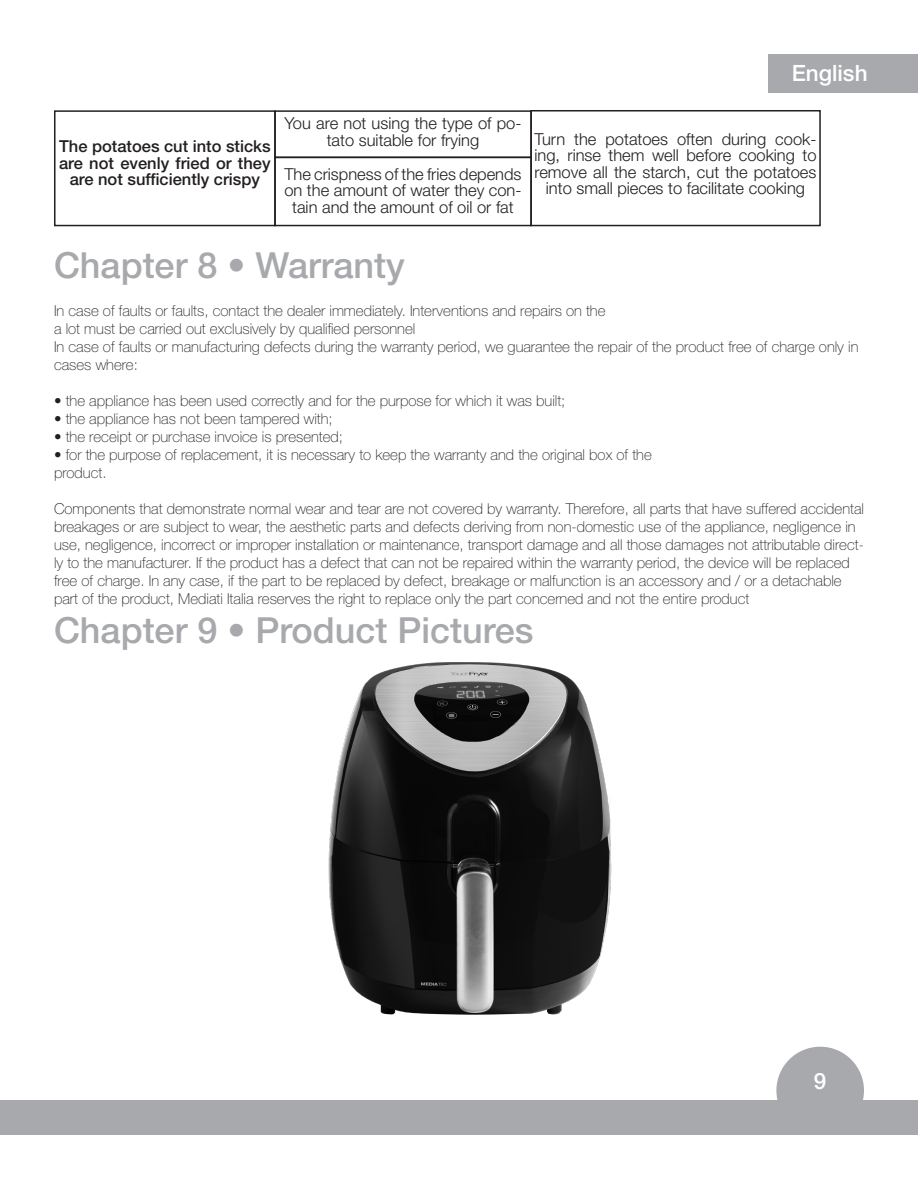
<style>
.page{position:relative;width:918px;height:1188px;background:#fff}
.page>*{position:absolute;margin:0;border:0;box-sizing:border-box;transform-origin:0 0}
.Paragraph_Style_1{font:500 36px "Helvetica Neue LT Std";color:#a8a9ad}
.t1{font:500 22.5px "Helvetica Neue LT Std";color:#fff}
.Paragraph_Style_4{font:300 16.5px/16.5px "Helvetica Neue LT Std";color:#231f20;text-align:center}
.Paragraph_Style_4-2{font:500 16.5px/16.5px "Helvetica Neue LT Std";color:#231f20;text-align:center}
.Paragraph_Style_4-3{font:100 15px/18px "Helvetica Neue LT Std";color:#231f20}
</style>
<div class="page">
<div style="left:0;top:1100px;width:918px;height:34px;background:#a8a9ad"></div>
<div style="left:768px;top:54px;width:150px;height:38px;background:#a8a9ad"></div>
<div style="left:776px;top:1047px;width:88px;height:87px;background:#a8a9ad;border-radius:50%"></div>
<div style="left:54px;top:110px;width:222px;height:116px;border:2px solid #231f20"></div>
<div style="left:274px;top:110px;width:258px;height:48px;border:2px solid #231f20"></div>
<div style="left:274px;top:157px;width:258px;height:69px;border:2px solid #231f20"></div>
<div style="left:530px;top:110px;width:291px;height:116px;border:2px solid #231f20"></div>
<img style="left:328px;top:662px;width:284px;height:353px">
<p class="Paragraph_Style_4-2" style="left:59px;top:138px;width:213px">The potatoes cut into sticks are not evenly fried or they are not sufficiently crispy</p>
<p class="Paragraph_Style_4" style="left:284px;top:115px;width:239px">You are not using the type of po&shy;tato suitable for frying</p>
<p class="Paragraph_Style_4" style="left:284px;top:165px;width:239px">The crispness of the fries depends on the amount of water they con&shy;tain and the amount of oil or fat</p>
<p class="t1" style="left:792px;top:59px;width:77px">English</p>
<p class="Paragraph_Style_4" style="left:534px;top:130px;width:284px">Turn the potatoes often during cook&shy;ing, rinse them well before cooking to remove all the starch, cut the potatoes into small pieces to facilitate cooking</p>
<p class="Paragraph_Style_1" style="left:54px;top:244px;width:352px">Chapter 8 • Warranty</p>
<p class="Paragraph_Style_4-3" style="left:54px;top:302px;width:553px">In case of faults or faults, contact the dealer immediately. Interventions and repairs on the</p>
<p class="Paragraph_Style_4-3" style="left:54px;top:320px;width:363px">a lot must be carried out exclusively by qualified personnel</p>
<p class="Paragraph_Style_4-3" style="left:54px;top:338px;width:806px">In case of faults or manufacturing defects during the warranty period, we guarantee the repair of the product free of charge only in cases where:</p>
<p class="Paragraph_Style_4-3" style="left:54px;top:392px;width:513px">• the appliance has been used correctly and for the purpose for which it was built;</p>
<p class="Paragraph_Style_4-3" style="left:54px;top:410px;width:280px">• the appliance has not been tampered with;</p>
<p class="Paragraph_Style_4-3" style="left:54px;top:428px;width:291px">• the receipt or purchase invoice is presented;</p>
<p class="Paragraph_Style_4-3" style="left:54px;top:446px;width:599px">• for the purpose of replacement, it is necessary to keep the warranty and the original box of the</p>
<p class="Paragraph_Style_4-3" style="left:54px;top:464px;width:54px">product.</p>
<p class="Paragraph_Style_4-3" style="left:54px;top:500px;width:812px">Components that demonstrate normal wear and tear are not covered by warranty. Therefore, all parts that have suffered accidental breakages or are subject to wear, the aesthetic parts and defects deriving from non-domestic use of the appliance, negligence in use, negligence, incorrect or improper installation or maintenance, transport damage and all those damages not attributable direct&shy;ly to the manufacturer. If the product has a defect that can not be repaired within the warranty period, the device will be replaced free of charge. In any case, if the part to be replaced by defect, breakage or malfunction is an accessory and / or a detachable part of the product, Mediati Italia reserves the right to replace only the part concerned and not the entire product</p>
<p class="Paragraph_Style_1" style="left:54px;top:608px;width:481px">Chapter 9 • Product Pictures</p>
<h2 class="t1" style="left:814px;top:1067px;width:14px">9</h2>
</div>
